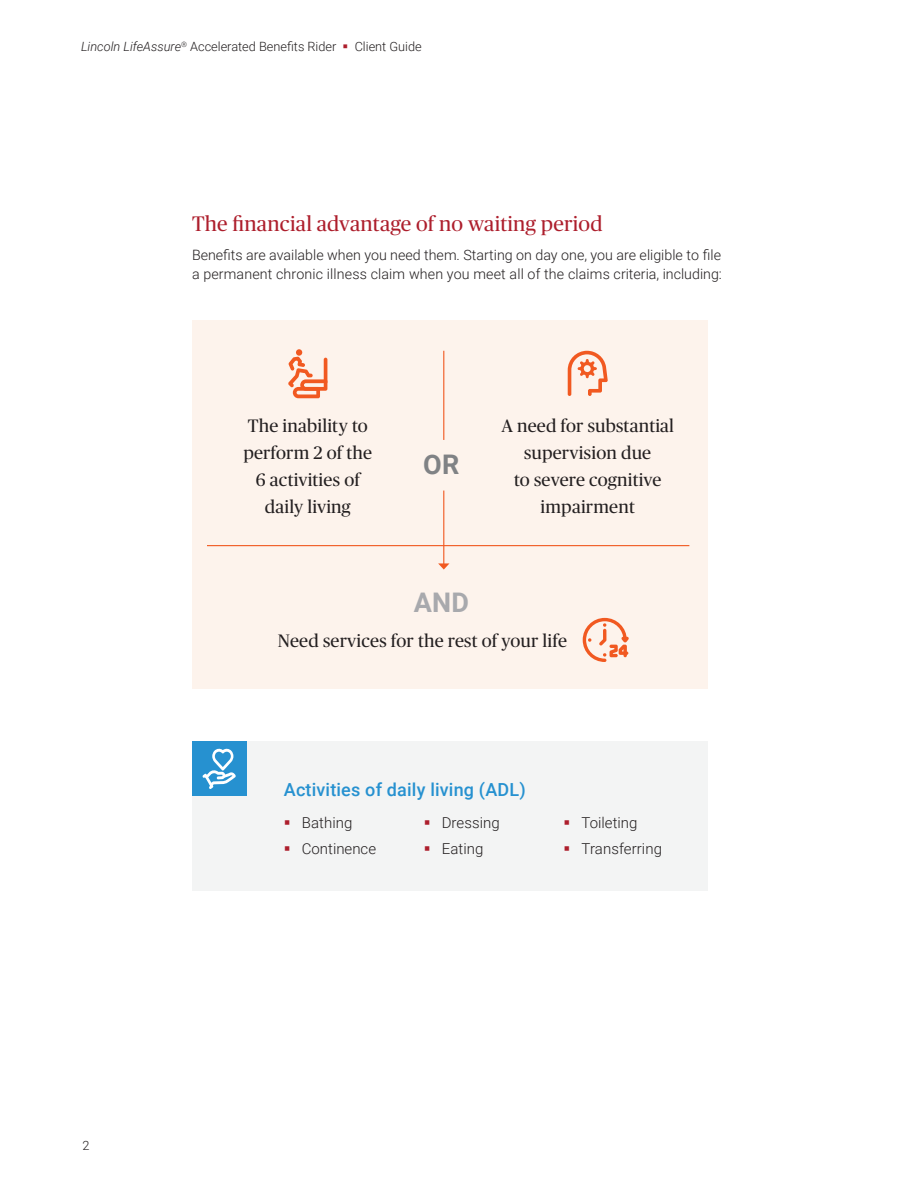
<style>
.page{position:relative;width:918px;height:1188px;background:#fff}
.page>*{position:absolute;margin:0;border:0;box-sizing:border-box;transform-origin:0 0}
.Subheader_1{font:700 27px "Roboto";color:#a8a9ad}
.Subheader_1-2{font:700 27px "Roboto";color:#808285}
.Subheader_1-3{font:21px "Publico Headline";letter-spacing:.01em;color:#ad1e2c}
.Subheader_1-4{font:18px/27px "Publico Headline";letter-spacing:.01em;color:#231f20;text-align:center}
.Subheader_1-5{font:500 18px "Roboto";letter-spacing:.01em;color:#2691d0}
.t1{font:300 15px "Roboto";letter-spacing:.005em;color:#231f20}
.Body_Copy{font:300 14.25px/19.5px "Roboto";color:#231f20}
.t2{font:300 12.75px "Roboto";color:#231f20}
.s1{font-style:italic}
.s2{color:#ad1e2c}
</style>
<div class="page">
<div style="left:192px;top:741px;width:516px;height:150px;background:#f3f4f4"></div>
<div style="left:192px;top:320px;width:516px;height:368px;background:#fdf3ec"></div>
<svg style="left:288px;top:357px;width:39px;height:41px"></svg>
<hr style="left:324px;top:358px;width:3px;height:26px;background:#f15921;border-radius:2px">
<div style="left:296px;top:349px;width:6px;height:7px;background:#f15921;border-radius:50%"></div>
<svg style="left:568px;top:351px;width:40px;height:45px"></svg>
<svg style="left:583px;top:618px;width:46px;height:44px"></svg>
<hr style="left:207px;top:545px;width:482px;height:1px;background:#f15921">
<hr style="left:443px;top:351px;width:1px;height:89px;background:#f15921">
<hr style="left:443px;top:491px;width:1px;height:73px;background:#f15921">
<svg style="left:438px;top:563px;width:11px;height:7px"></svg>
<div style="left:192px;top:741px;width:55px;height:55px;background:#2691d0"></div>
<svg style="left:202px;top:748px;width:34px;height:41px"></svg>
<p class="t2" style="left:81px;top:38px;width:342px"><span class="s1">Lincoln LifeAssure</span><sup>®</sup> Accelerated Benefits Rider <span class="s2">▪</span> Client Guide</p>
<p class="Subheader_1-3" style="left:192px;top:209px;width:412px">The financial advantage of no waiting period</p>
<p class="Body_Copy" style="left:192px;top:245px;width:531px">Benefits are available when you need them. Starting on day one, you are eligible to file a permanent chronic illness claim when you meet all of the claims criteria, including:</p>
<p class="Subheader_1-4" style="left:243px;top:412px;width:130px">The inability to perform 2 of the<br>6 activities of daily living</p>
<p class="Subheader_1-2" style="left:423px;top:446px;width:38px">OR</p>
<p class="Subheader_1" style="left:414px;top:583px;width:57px">AND</p>
<p class="Subheader_1-4" style="left:501px;top:412px;width:174px">A need for substantial supervision due<br>to severe cognitive impairment</p>
<p class="Subheader_1-4" style="left:278px;top:626px;width:291px">Need services for the rest of your life</p>
<p class="t2" style="left:82px;top:1136px;width:9px">2</p>
<p class="Subheader_1-5" style="left:284px;top:777px;width:243px">Activities of daily living (ADL)</p>
<p class="t1" style="left:302px;top:812px;width:52px">Bathing</p>
<p class="t1" style="left:302px;top:838px;width:76px">Continence</p>
<p class="t1" style="left:442px;top:812px;width:60px">Dressing</p>
<p class="t1" style="left:442px;top:838px;width:43px">Eating</p>
<p class="t1" style="left:582px;top:812px;width:57px">Toileting</p>
<p class="t1" style="left:582px;top:838px;width:82px">Transferring</p>
</div>
